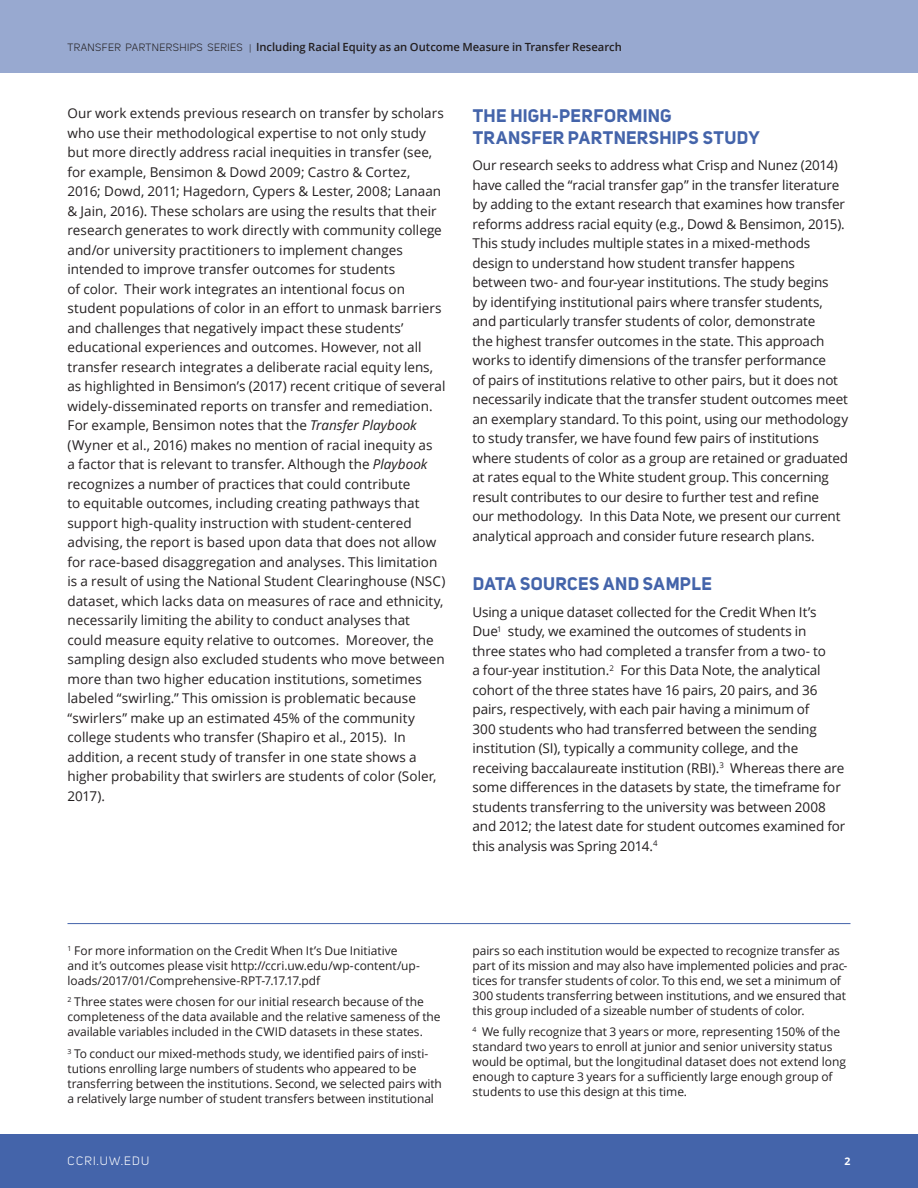
<style>
.page{position:relative;width:918px;height:1188px;background:#fff}
.page>*{position:absolute;margin:0;border:0;box-sizing:border-box;transform-origin:0 0}
.subhead_1{font:700 18px/22.5px "Uni Sans";letter-spacing:.02em;color:#4464aa}
.text{font:13.5px/19.5px "Open Sans";color:#231f20}
.footnote{font:12px/15px "Open Sans";letter-spacing:-.005em;color:#231f20}
.t1{font:12px "Uni Sans";letter-spacing:.1em;color:#fff}
.t2{font:600 11.25px "Open Sans";letter-spacing:-.005em;color:#231f20}
.t3{font:700 10.5px "Open Sans";color:#fff}
.s1{font-family:"Uni Sans";font-weight:400;font-size:10.5px}
.s2{font-family:"Uni Sans";font-weight:400;font-size:9px}
.s3{font-style:italic}
</style>
<div class="page">
<div style="left:0;top:1134px;width:918px;height:54px;background:#4464aa"></div>
<div style="left:0;top:0;width:918px;height:73px;background:#98a9d0"></div>
<hr style="left:68px;top:923px;width:782px;height:1px;background:#4464aa">
<p class="t2" style="left:68px;top:39px;width:556px"><span class="s1">TRANSFER PARTNERSHIPS SERIES</span> <span class="s2">|</span> Including Racial Equity as an Outcome Measure in Transfer Research</p>
<p class="text" style="left:68px;top:103px;width:380px">Our work extends previous research on transfer by scholars who use their methodological expertise to not only study but more directly address racial inequities in transfer (see, for example, Bensimon &amp; Dowd 2009; Castro &amp; Cortez, 2016; Dowd, 2011; Hagedorn, Cypers &amp; Lester, 2008; Lanaan &amp; Jain, 2016). These scholars are using the results that their research generates to work directly with community college and/or university practitioners to implement changes intended to improve transfer outcomes for students<br>of color. Their work integrates an intentional focus on student populations of color in an effort to unmask barriers and challenges that negatively impact these students’ educational experiences and outcomes. However, not all transfer research integrates a deliberate racial equity lens, as highlighted in Bensimon’s (2017) recent critique of several widely-disseminated reports on transfer and remediation.<br>For example, Bensimon notes that the <span class="s3">Transfer Playbook </span>(Wyner et al., 2016) makes no mention of racial inequity as<br>a factor that is relevant to transfer. Although the <span class="s3">Playbook </span>recognizes a number of practices that could contribute<br>to equitable outcomes, including creating pathways that support high-quality instruction with student-centered advising, the report is based upon data that does not allow for race-based disaggregation and analyses. This limitation is a result of using the National Student Clearinghouse (NSC) dataset, which lacks data on measures of race and ethnicity, necessarily limiting the ability to conduct analyses that could measure equity relative to outcomes. Moreover, the sampling design also excluded students who move between more than two higher education institutions, sometimes labeled “swirling.” This omission is problematic because “swirlers” make up an estimated 45% of the community college students who transfer (Shapiro et al., 2015). In addition, a recent study of transfer in one state shows a higher probability that swirlers are students of color (Soler, 2017).</p>
<p class="subhead_1" style="left:473px;top:104px;width:288px">THE HIGH-PERFORMING<br>TRANSFER PARTNERSHIPS STUDY</p>
<p class="text" style="left:472px;top:155px;width:377px">Our research seeks to address what Crisp and Nunez (2014) have called the “racial transfer gap” in the transfer literature by adding to the extant research that examines how transfer reforms address racial equity (e.g., Dowd &amp; Bensimon, 2015).<br>This study includes multiple states in a mixed-methods design to understand how student transfer happens between two- and four-year institutions. The study begins<br>by identifying institutional pairs where transfer students, and particularly transfer students of color, demonstrate<br>the highest transfer outcomes in the state. This approach works to identify dimensions of the transfer performance<br>of pairs of institutions relative to other pairs, but it does not necessarily indicate that the transfer student outcomes meet an exemplary standard. To this point, using our methodology to study transfer, we have found few pairs of institutions where students of color as a group are retained or graduated at rates equal to the White student group. This concerning result contributes to our desire to further test and refine<br>our methodology. In this Data Note, we present our current analytical approach and consider future research plans.</p>
<p class="subhead_1" style="left:473px;top:573px;width:241px">DATA SOURCES AND SAMPLE</p>
<p class="text" style="left:472px;top:602px;width:374px">Using a unique dataset collected for the Credit When It’s Due<sup>1</sup> study, we examined the outcomes of students in<br>three states who had completed a transfer from a two- to<br>a four-year institution.<sup>2</sup> For this Data Note, the analytical cohort of the three states have 16 pairs, 20 pairs, and 36 pairs, respectively, with each pair having a minimum of<br>300 students who had transferred between the sending institution (SI), typically a community college, and the receiving baccalaureate institution (RBI).<sup>3</sup> Whereas there are some differences in the datasets by state, the timeframe for students transferring to the university was between 2008 and 2012; the latest date for student outcomes examined for this analysis was Spring 2014.<sup>4</sup></p>
<p class="footnote" style="left:68px;top:942px;width:354px"><sup>1</sup> For more information on the Credit When It’s Due Initiative and it’s outcomes please visit http://ccri.uw.edu/wp-content/up&shy;loads/2017/01/Comprehensive-RPT-7.17.17.pdf</p>
<p class="footnote" style="left:68px;top:994px;width:375px"><sup>2</sup> Three states were chosen for our initial research because of the completeness of the data available and the relative sameness of the available variables included in the CWID datasets in these states.</p>
<p class="footnote" style="left:68px;top:1046px;width:376px"><sup>3</sup> To conduct our mixed-methods study, we identified pairs of insti&shy;tutions enrolling large numbers of students who appeared to be transferring between the institutions. Second, we selected pairs with a relatively large number of student transfers between institutional</p>
<p class="footnote" style="left:472px;top:942px;width:376px">pairs so each institution would be expected to recognize transfer as part of its mission and may also have implemented policies and prac&shy;tices for transfer students of color. To this end, we set a minimum of 300 students transferring between institutions, and we ensured that this group included of a sizeable number of students of color.</p>
<p class="footnote" style="left:472px;top:1024px;width:375px"><sup>4</sup> We fully recognize that 3 years or more, representing 150% of the standard two years to enroll at junior and senior university status would be optimal, but the longitudinal dataset does not extend long enough to capture 3 years for a sufficiently large enough group of students to use this design at this time.</p>
<p class="t1" style="left:68px;top:1154px;width:83px">CCRI.UW.EDU</p>
<p class="t3" style="left:845px;top:1154px;width:7px">2</p>
</div>
